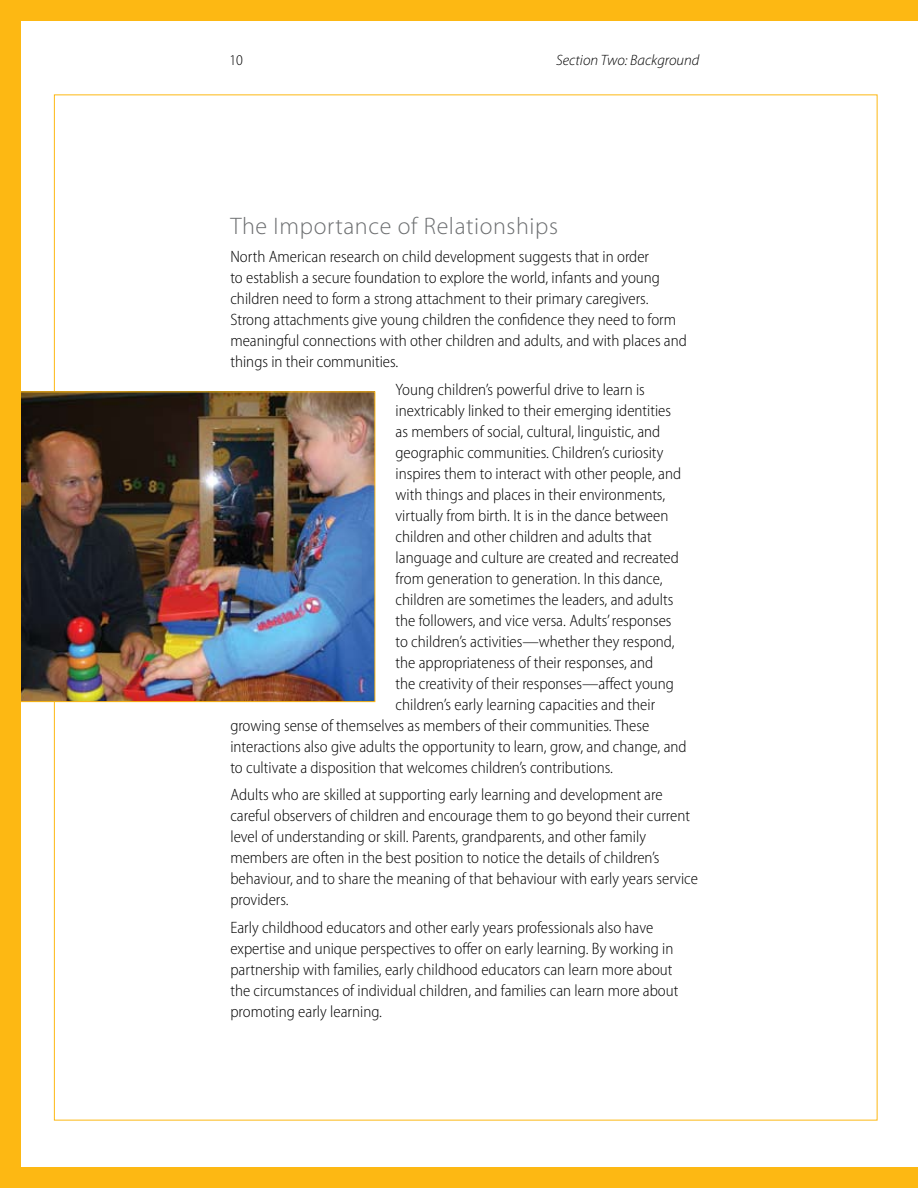
<style>
.page{position:relative;width:918px;height:1188px;background:#fff}
.page>*{position:absolute;margin:0;border:0;box-sizing:border-box;transform-origin:0 0}
.t1{font:300 24px "Myriad Pro";letter-spacing:.025em;color:#6d6f71}
.t2{font:300 semi-condensed 16.5px/21px "Myriad Pro";color:#000}
.t3{font:italic 300 15px "Myriad Pro";color:#000}
.t4{font:300 semi-condensed 15px "Myriad Pro";color:#000}
</style>
<div class="page">
<img style="left:20px;top:392px;width:355px;height:310px">
<div style="left:0;top:0;width:20px;height:1188px;background:#fdb813"></div>
<div style="left:0;top:0;width:918px;height:20px;background:#fdb813"></div>
<div style="left:0;top:1168px;width:918px;height:20px;background:#fdb813"></div>
<p class="t4" style="left:230px;top:52px;width:15px">10</p>
<p class="t3" style="left:556px;top:52px;width:145px">Section Two: Background</p>
<h1 class="t1" style="left:230px;top:213px;width:329px">The Importance of Relationships</h1>
<p class="t2" style="left:230px;top:246px;width:458px">North American research on child development suggests that in order<br>to establish a secure foundation to explore the world, infants and young children need to form a strong attachment to their primary caregivers.<br>Strong attachments give young children the confidence they need to form meaningful connections with other children and adults, and with places and things in their communities.</p>
<p class="t2" style="left:396px;top:379px;width:251px">Young children’s powerful drive to learn is</p>
<p class="t2" style="left:396px;top:400px;width:277px">inextricably linked to their emerging identities</p>
<p class="t2" style="left:396px;top:421px;width:266px">as members of social, cultural, linguistic, and</p>
<p class="t2" style="left:396px;top:442px;width:269px">geographic communities. Children’s curiosity</p>
<p class="t2" style="left:396px;top:463px;width:287px">inspires them to interact with other people, and</p>
<p class="t2" style="left:396px;top:484px;width:271px">with things and places in their environments,</p>
<p class="t2" style="left:396px;top:505px;width:274px">virtually from birth. It is in the dance between</p>
<p class="t2" style="left:396px;top:526px;width:258px">children and other children and adults that</p>
<p class="t2" style="left:396px;top:547px;width:285px">language and culture are created and recreated</p>
<p class="t2" style="left:396px;top:568px;width:269px">from generation to generation. In this dance,</p>
<p class="t2" style="left:396px;top:589px;width:279px">children are sometimes the leaders, and adults</p>
<p class="t2" style="left:396px;top:610px;width:278px">the followers, and vice versa. Adults’ responses</p>
<p class="t2" style="left:396px;top:631px;width:281px">to children’s activities—whether they respond,</p>
<p class="t2" style="left:396px;top:652px;width:259px">the appropriateness of their responses, and</p>
<p class="t2" style="left:396px;top:673px;width:280px">the creativity of their responses—affect young</p>
<p class="t2" style="left:396px;top:694px;width:261px">children’s early learning capacities and their</p>
<p class="t2" style="left:230px;top:715px;width:420px">growing sense of themselves as members of their communities. These</p>
<p class="t2" style="left:230px;top:736px;width:458px">interactions also give adults the opportunity to learn, grow, and change, and</p>
<p class="t2" style="left:230px;top:757px;width:384px">to cultivate a disposition that welcomes children’s contributions.</p>
<p class="t2" style="left:230px;top:785px;width:469px">Adults who are skilled at supporting early learning and development are careful observers of children and encourage them to go beyond their current level of understanding or skill. Parents, grandparents, and other family members are often in the best position to notice the details of children’s behaviour, and to share the meaning of that behaviour with early years service providers.</p>
<p class="t2" style="left:230px;top:917px;width:450px">Early childhood educators and other early years professionals also have expertise and unique perspectives to offer on early learning. By working in partnership with families, early childhood educators can learn more about the circumstances of individual children, and families can learn more about promoting early learning.</p>
</div>
